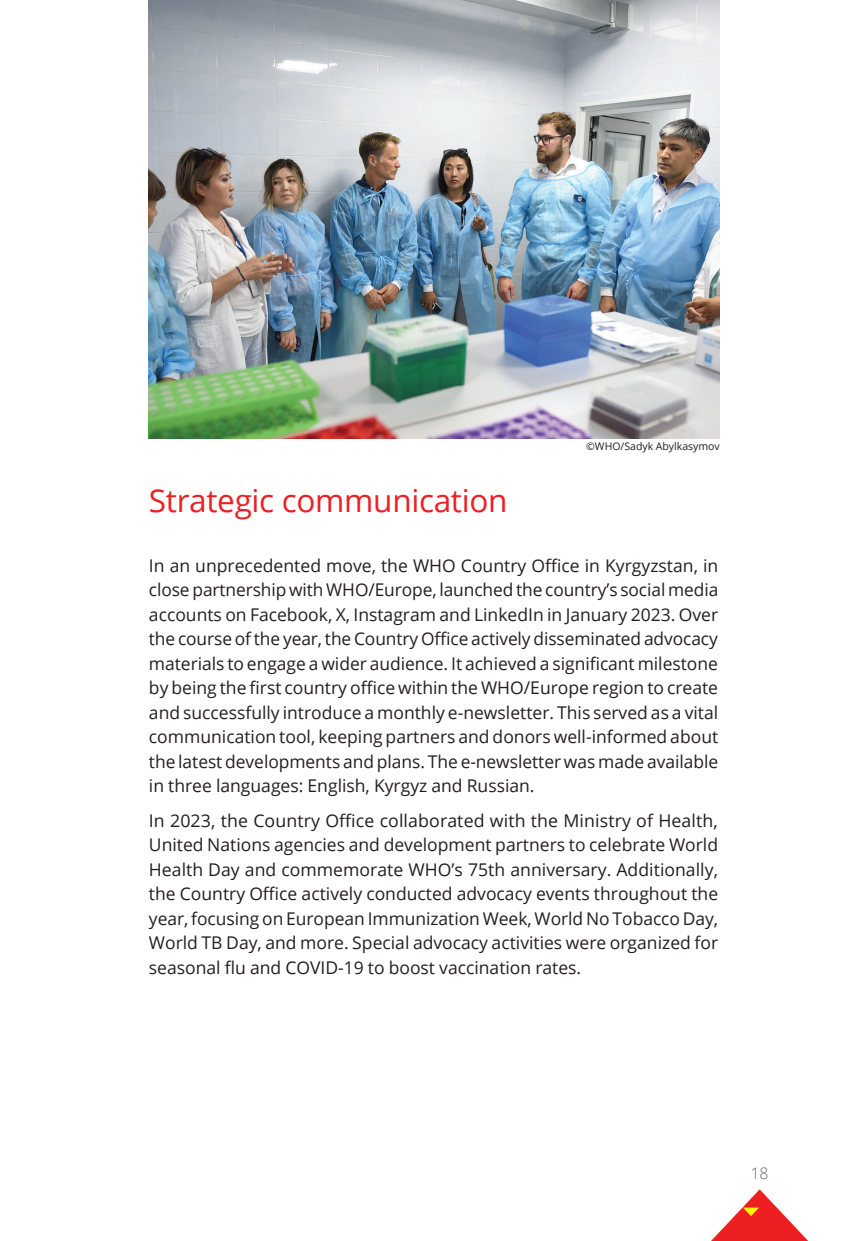
<style>
.page{position:relative;width:844px;height:1241px;background:#fff}
.page>*{position:absolute;margin:0;border:0;box-sizing:border-box;transform-origin:0 0}
.t1{font:31.5px "Open Sans";letter-spacing:-.01em;color:#ee1f23}
.t2{font:17.5px/24.5px "Open Sans";color:#231f20;text-align:justify}
.t3{font:300 15.75px "Open Sans";color:#636366}
.t4{font:10.5px "Open Sans";color:#231f20}
</style>
<div class="page">
<img style="left:149px;top:0;width:570px;height:438px">
<svg style="left:712px;top:1189px;width:96px;height:51px"></svg>
<p class="t4" style="left:586px;top:439px;width:135px">©WHO/Sadyk Abylkasymov</p>
<h1 class="t1" style="left:149px;top:479px;width:360px">Strategic communication</h1>
<p class="t2" style="left:149px;top:552px;width:570px">In an unprecedented move, the WHO Country Office in Kyrgyzstan, in close partnership with WHO/Europe, launched the country’s social media accounts on Facebook, X, Instagram and LinkedIn in January 2023. Over the course of the year, the Country Office actively disseminated advocacy materials to engage a wider audience. It achieved a significant milestone by being the first country office within the WHO/Europe region to create and successfully introduce a monthly e-newsletter. This served as a vital communication tool, keeping partners and donors well-informed about the latest developments and plans. The e-newsletter was made available in three languages: English, Kyrgyz and Russian.</p>
<p class="t2" style="left:149px;top:807px;width:570px">In 2023, the Country Office collaborated with the Ministry of Health, United Nations agencies and development partners to celebrate World Health Day and commemorate WHO’s 75th anniversary. Additionally, the Country Office actively conducted advocacy events throughout the year, focusing on European Immunization Week, World No Tobacco Day, World TB Day, and more. Special advocacy activities were organized for seasonal flu and COVID-19 to boost vaccination rates.</p>
<p class="t3" style="left:750px;top:1161px;width:19px">18</p>
</div>
